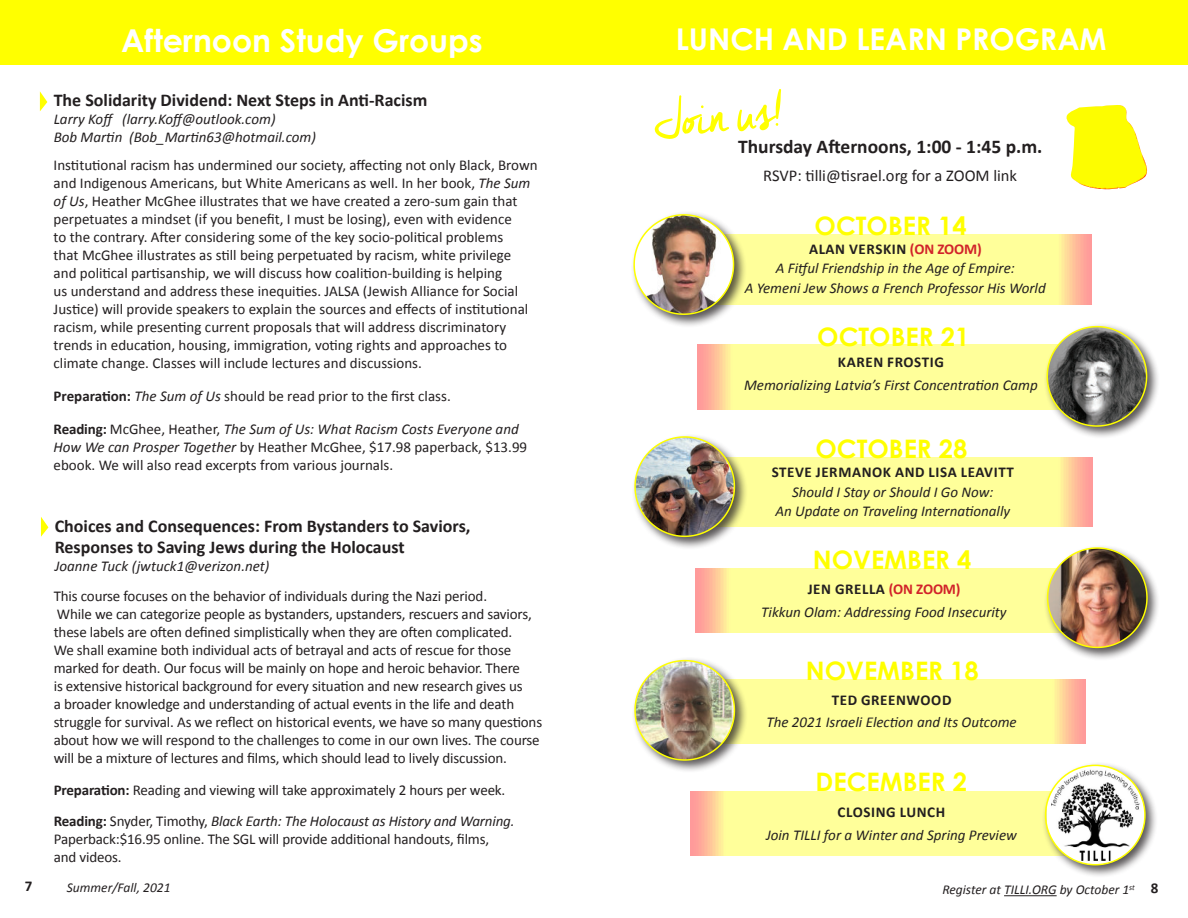
<style>
.page{position:relative;width:1188px;height:918px;background:#fff}
.page>*{position:absolute;margin:0;border:0;box-sizing:border-box;transform-origin:0 0}
.t1{font:52.95px "Cheddar Jack";color:#ff0}
.t2{font:700 31.5px "Century Gothic";color:#fff}
.t3{font:700 30px "Century Gothic";color:#fff}
.t4{font:700 25.5px "Century Gothic";color:#ff0}
.t5{font:700 19.5px "Calibri";color:#231f20}
.t6{font:700 18px/21.6px "Calibri";color:#231f20}
.t7{font:16.5px "Calibri";color:#231f20}
.t8{font:15px/18px "Calibri";letter-spacing:-.01em;color:#231f20}
.t9{font:italic 15px/19.5px "Calibri";color:#231f20;text-align:center}
.t10{font:700 15px "Calibri";letter-spacing:.04em;color:#231f20}
.t11{font:italic 13.5px "Calibri";color:#231f20}
.s1{font-style:italic}
.s2{font-weight:700}
.s3{font-weight:700;font-style:normal}
.s4{font-weight:700;font-style:normal;color:#d1232a}
.s5{font-weight:700;font-style:normal;font-size:15px}
</style>
<div class="page">
<div style="left:0;top:0;width:595px;height:65px;background:#ff0"></div>
<svg style="left:41px;top:517px;width:7px;height:20px"></svg>
<svg style="left:691px;top:792px;width:350px;height:64px;background:#fff89a"></svg>
<svg style="left:696px;top:569px;width:347px;height:64px;background:#fff99a"></svg>
<svg style="left:748px;top:679px;width:338px;height:64px;background:#fff99a"></svg>
<svg style="left:748px;top:458px;width:344px;height:68px;background:#fff99a"></svg>
<svg style="left:747px;top:234px;width:345px;height:70px;background:#fff99a"></svg>
<hr style="left:1004px;top:895px;width:53px;height:1px;background:#231f20">
<div style="left:594px;top:0;width:594px;height:65px;background:#ff0"></div>
<img style="left:1066px;top:105px;width:81px;height:84px">
<svg style="left:698px;top:345px;width:345px;height:64px;background:#fff89a"></svg>
<div style="left:631px;top:656px;width:117px;height:118px;background:#231f20;opacity:.75"></div>
<img style="left:635px;top:661px;width:99px;height:99px;border-radius:50px">
<div style="left:634px;top:660px;width:101px;height:101px;border:2px solid #fff;border-radius:50%"></div>
<div style="left:631px;top:433px;width:117px;height:117px;background:#231f20;opacity:.75"></div>
<img style="left:635px;top:437px;width:99px;height:99px">
<div style="left:634px;top:436px;width:101px;height:101px;border:2px solid #fff;border-radius:50%"></div>
<div style="left:1043px;top:322px;width:117px;height:118px;background:#231f20;opacity:.75"></div>
<img style="left:1047px;top:327px;width:100px;height:99px;border-radius:50px">
<div style="left:1047px;top:326px;width:100px;height:101px;border:2px solid #fff;border-radius:50%"></div>
<div style="left:1043px;top:544px;width:118px;height:117px;background:#231f20;opacity:.75"></div>
<img style="left:1048px;top:548px;width:99px;height:99px;border-radius:50px">
<div style="left:1047px;top:547px;width:101px;height:101px;border:2px solid #fff;border-radius:50%"></div>
<div style="left:1041px;top:761px;width:118px;height:117px;background:#231f20;opacity:.75"></div>
<img style="left:1047px;top:765px;width:98px;height:100px">
<div style="left:1045px;top:765px;width:101px;height:100px;border:2px solid #ff0;border-radius:50%"></div>
<div style="left:630px;top:211px;width:117px;height:117px;background:#231f20;opacity:.75"></div>
<img style="left:634px;top:215px;width:100px;height:99px;border-radius:50px">
<div style="left:633px;top:214px;width:101px;height:101px;border:2px solid #fff;border-radius:50%"></div>
<svg style="left:40px;top:91px;width:7px;height:20px"></svg>
<p class="t10" style="left:25px;top:880px;width:9px">7</p>
<h2 class="t2" style="left:121px;top:28px;width:363px">Afternoon Study Groups</h2>
<p class="t6" style="left:54px;top:90px;width:375px">The Solidarity Dividend: Next Steps in Anti-Racism</p>
<p class="t9" style="left:54px;top:110px;width:264px;line-height:18px;text-align:left">Larry Koff (larry.Koff@outlook.com)<br>Bob Martin (Bob_Martin63@hotmail.com)</p>
<p class="t8" style="left:54px;top:156px;width:486px">Institutional racism has undermined our society, affecting not only Black, Brown and Indigenous Americans, but White Americans as well. In her book, <span class="s1">The Sum of Us</span>, Heather McGhee illustrates that we have created a zero-sum gain that perpetuates a mindset (if you benefit, I must be losing), even with evidence<br>to the contrary. After considering some of the key socio-political problems<br>that McGhee illustrates as still being perpetuated by racism, white privilege and political partisanship, we will discuss how coalition-building is helping<br>us understand and address these inequities. JALSA (Jewish Alliance for Social Justice) will provide speakers to explain the sources and effects of institutional racism, while presenting current proposals that will address discriminatory trends in education, housing, immigration, voting rights and approaches to climate change. Classes will include lectures and discussions.</p>
<p class="t8" style="left:54px;top:387px;width:399px"><span class="s2">Preparation:</span> <span class="s1">The Sum of Us</span> should be read prior to the first class.</p>
<p class="t8" style="left:54px;top:420px;width:475px"><span class="s2">Reading:</span> McGhee, Heather, <span class="s1">The Sum of Us: What Racism Costs Everyone and<br>How We can Prosper Together</span> by Heather McGhee, $17.98 paperback, $13.99 ebook. We will also read excerpts from various journals.</p>
<p class="t6" style="left:55px;top:516px;width:417px">Choices and Consequences: From Bystanders to Saviors,<br>Responses to Saving Jews during the Holocaust</p>
<p class="t9" style="left:55px;top:556px;width:216px">Joanne Tuck (jwtuck1@verizon.net)</p>
<p class="t8" style="left:54px;top:588px;width:490px">This course focuses on the behavior of individuals during the Nazi period.<br>While we can categorize people as bystanders, upstanders, rescuers and saviors, these labels are often defined simplistically when they are often complicated.<br>We shall examine both individual acts of betrayal and acts of rescue for those marked for death. Our focus will be mainly on hope and heroic behavior. There<br>is extensive historical background for every situation and new research gives us<br>a broader knowledge and understanding of actual events in the life and death struggle for survival. As we reflect on historical events, we have so many questions about how we will respond to the challenges to come in our own lives. The course will be a mixture of lectures and films, which should lead to lively discussion.</p>
<p class="t8" style="left:54px;top:774px;width:462px;line-height:31.5px"><span class="s2">Preparation:</span> Reading and viewing will take approximately 2 hours per week.<br><span class="s2">Reading:</span> Snyder, Timothy, <span class="s1">Black Earth: The Holocaust as History and Warning.</span></p>
<p class="t8" style="left:54px;top:831px;width:437px">Paperback:$16.95 online. The SGL will provide additional handouts, films, and videos.</p>
<p class="t11" style="left:67px;top:882px;width:105px">Summer/Fall, 2021</p>
<h3 class="t3" style="left:676px;top:28px;width:432px">LUNCH AND LEARN PROGRAM</h3>
<h1 class="t1" style="left:652px;top:94px;width:132px;rotate:-5deg">Join us!</h1>
<h3 class="t5" style="left:738px;top:134px;width:306px">Thursday Afternoons, 1:00 - 1:45 p.m.</h3>
<p class="t7" style="left:763px;top:165px;width:255px">RSVP: tilli@tisrael.org for a ZOOM link</p>
<h3 class="t4" style="left:815px;top:216px;width:153px">OCTOBER 14</h3>
<p class="t9" style="left:745px;top:238px;width:302px"><span class="s3">ALAN VERSKIN</span> <span class="s4">(ON ZOOM)<br></span>A Fitful Friendship in the Age of Empire:<br>A Yemeni Jew Shows a French Professor His World</p>
<h3 class="t4" style="left:817px;top:327px;width:153px">OCTOBER 21</h3>
<p class="t10" style="left:838px;top:356px;width:108px">KAREN FROSTIG</p>
<p class="t9" style="left:744px;top:374px;width:295px">Memorializing Latvia’s First Concentration Camp</p>
<h3 class="t4" style="left:815px;top:439px;width:153px">OCTOBER 28</h3>
<p class="t10" style="left:772px;top:463px;width:244px">STEVE JERMANOK AND LISA LEAVITT</p>
<p class="t9" style="left:775px;top:481px;width:236px">Should I Stay or Should I Go Now:<br>An Update on Traveling Internationally</p>
<h3 class="t4" style="left:813px;top:549px;width:160px">NOVEMBER 4</h3>
<p class="t9" style="left:761px;top:577px;width:247px;line-height:22.5px"><span class="s3">JEN GRELLA</span> <span class="s4">(ON ZOOM)<br></span>Tikkun Olam: Addressing Food Insecurity</p>
<h3 class="t4" style="left:806px;top:661px;width:174px">NOVEMBER 18</h3>
<p class="t10" style="left:832px;top:694px;width:121px">TED GREENWOOD</p>
<p class="t9" style="left:766px;top:712px;width:252px">The 2021 Israeli Election and Its Outcome</p>
<h3 class="t4" style="left:816px;top:772px;width:153px">DECEMBER 2</h3>
<p class="t10" style="left:838px;top:806px;width:109px">CLOSING LUNCH</p>
<p class="t9" style="left:766px;top:824px;width:252px">Join TILLI for a Winter and Spring Preview</p>
<p class="t11" style="left:943px;top:878px;width:185px">Registration Deadline: October 1<sup>st</sup></p>
<p class="t11" style="left:942px;top:881px;width:218px">Register at TILLI.ORG by October 1<sup>st</sup> <span class="s5">8</span></p>
</div>
